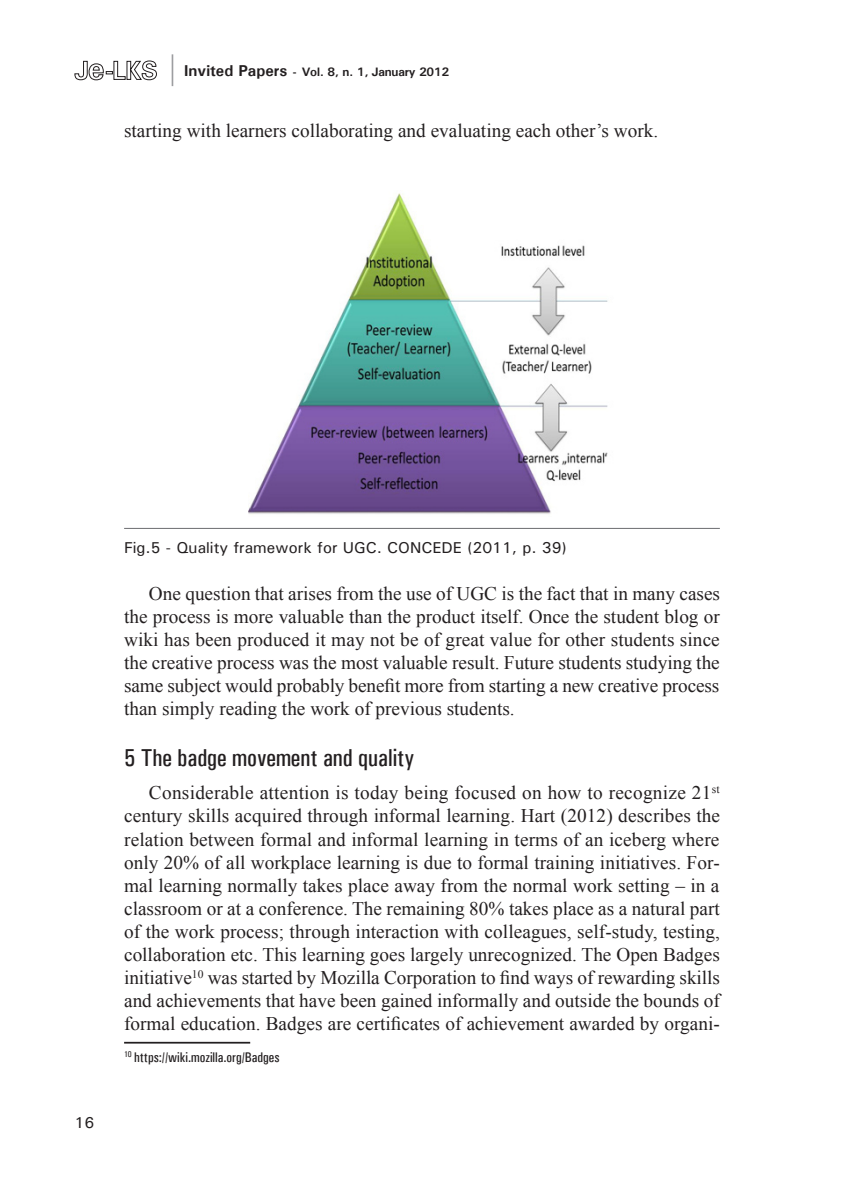
<style>
.page{position:relative;width:844px;height:1191px;background:#fff}
.page>*{position:absolute;margin:0;border:0;box-sizing:border-box;transform-origin:0 0}
.t1{font:35px "Times New Roman";color:#939598}
.TITOLO_1{font:500 condensed 24.5px "Univers";color:#231f20}
.TESTO{font:19.25px/23.1px "Times New Roman";color:#231f20;text-align:justify}
.NOTA_articolo{font:19.25px "Times New Roman";color:#231f20}
.Fig{font:500 15.75px "Univers";color:#231f20}
.NOTA_articolo-2{font:500 condensed 14px "Univers";color:#231f20}
.t2{font:700 12.25px "Univers";letter-spacing:-.02em;color:#231f20}
.s1{font-size:15.75px}
</style>
<div class="page">
<svg style="left:74px;top:61px;width:83px;height:19px"></svg>
<hr style="left:124px;top:528px;width:595px;height:1px;background:#6c6d70">
<img style="left:248px;top:193px;width:360px;height:322px">
<hr style="left:124px;top:1041px;width:126px;height:2px;background:#231f20">
<h1 class="t1" style="left:169px;top:43px;width:8px">|</h1>
<p class="t2" style="left:184px;top:64px;width:266px"><span class="s1">Invited Papers</span> - Vol. 8, n. 1, January 2012</p>
<p class="NOTA_articolo" style="left:124px;top:118px;width:535px">starting with learners collaborating and evaluating each other’s work.</p>
<p class="Fig" style="left:74px;top:1112px;width:21px">16</p>
<p class="Fig" style="left:124px;top:538px;width:444px">Fig.5 - Quality framework for UGC. CONCEDE (2011, p. 39)</p>
<p class="TESTO" style="left:124px;top:581px;width:597px;text-indent:25px">One question that arises from the use of UGC is the fact that in many cases the process is more valuable than the product itself. Once the student blog or wiki has been produced it may not be of great value for other students since the creative process was the most valuable result. Future students studying the same subject would probably benefit more from starting a new creative process than simply reading the work of previous students.</p>
<p class="TITOLO_1" style="left:124px;top:743px;width:292px">5 The badge movement and quality</p>
<p class="TESTO" style="left:124px;top:781px;width:597px;text-indent:25px">Considerable attention is today being focused on how to recognize 21<sup>st </sup>century skills acquired through informal learning. Hart (2012) describes the relation between formal and informal learning in terms of an iceberg where only 20% of all workplace learning is due to formal training initiatives. For&shy;mal learning normally takes place away from the normal work setting – in a classroom or at a conference. The remaining 80% takes place as a natural part of the work process; through interaction with colleagues, self-study, testing, collaboration etc. This learning goes largely unrecognized. The Open Badges initiative<sup>10</sup> was started by Mozilla Corporation to find ways of rewarding skills and achievements that have been gained informally and outside the bounds of formal education. Badges are certificates of achievement awarded by organi-</p>
<p class="NOTA_articolo-2" style="left:124px;top:1049px;width:157px"><sup>10</sup> https://wiki.mozilla.org/Badges</p>
</div>
